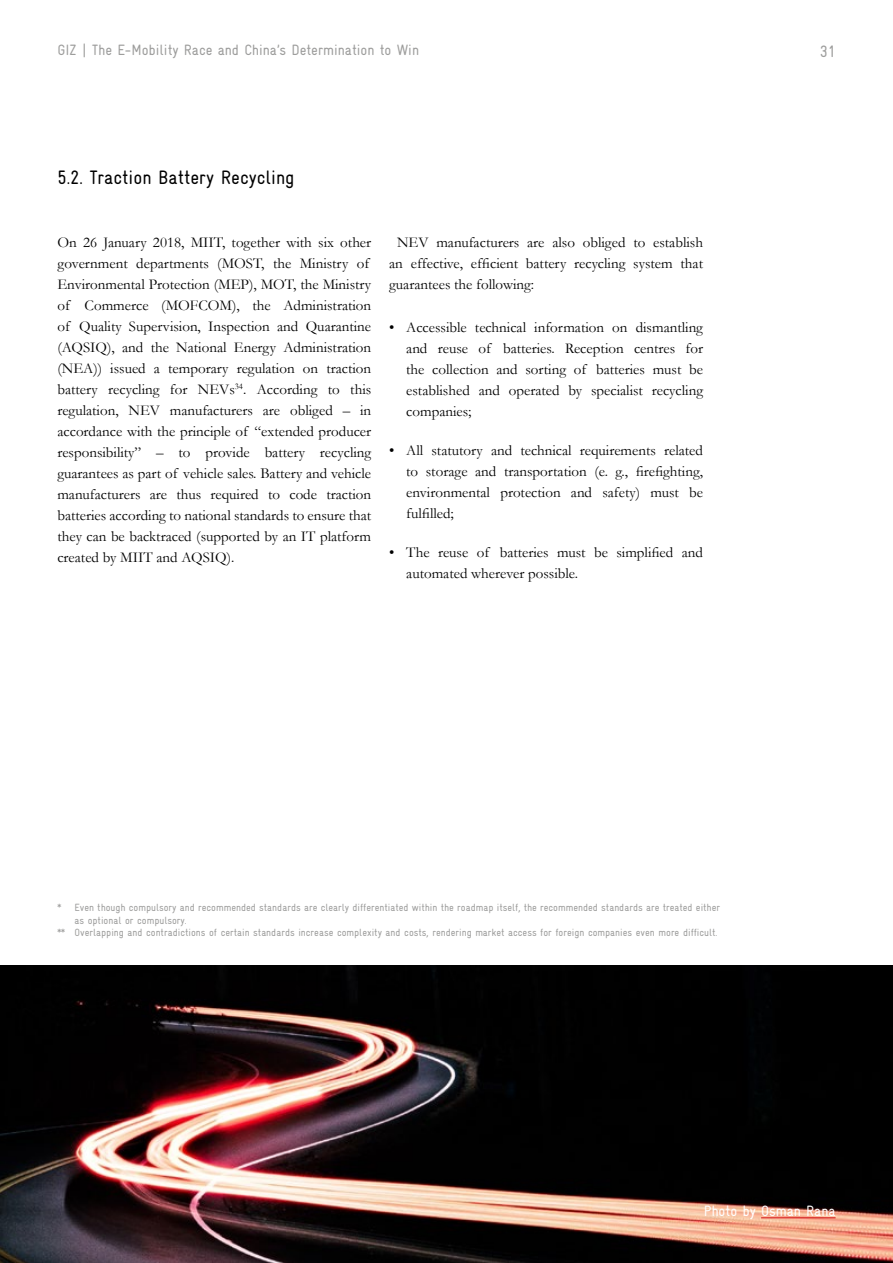
<style>
.page{position:relative;width:893px;height:1263px;background:#fff}
.page>*{position:absolute;margin:0;border:0;box-sizing:border-box;transform-origin:0 0}
.t1{font:19.5px "Gravur Condensed";color:#000}
.t2{font:16.5px "Gravur Condensed";color:#9d9d9c}
.t3{font:15px/21px "Garamond";color:#000;text-align:justify}
.t4{font:15px "Gravur Condensed";color:#9d9d9c}
.t5{font:15px "Gravur Condensed";color:#fff}
.t6{font:10.5px "Gravur Condensed";color:#9d9d9c}
</style>
<div class="page">
<img style="left:0;top:965px;width:893px;height:298px">
<hr style="left:761px;top:1217px;width:75px;height:1px;background:#d40f14">
<p class="t4" style="left:57px;top:41px;width:363px">GIZ | The E-Mobility Race and China’s Determination to Win</p>
<p class="t2" style="left:820px;top:42px;width:17px">31</p>
<h1 class="t1" style="left:57px;top:166px;width:239px">5.2. Traction Battery Recycling</h1>
<p class="t3" style="left:57px;top:232px;width:315px;text-align:left">On 26 January 2018, MIIT, together with six other government departments (MOST, the Ministry of Environmental Protection (MEP), MOT, the Ministry of Commerce (MOFCOM), the Administration of Quality Supervision, Inspection and Quarantine (AQSIQ), and the National Energy Administration (NEA)) issued a temporary regulation on traction battery recycling for NEVs<sup>34</sup>. According to this regulation, NEV manufacturers are obliged – in accordance with the principle of “extended producer responsibility” – to provide battery recycling guarantees as part of vehicle sales. Battery and vehicle manufacturers are thus required to code traction batteries according to national standards to ensure that they can be backtraced (supported by an IT platform created by MIIT and AQSIQ).</p>
<p class="t3" style="left:389px;top:232px;width:315px;text-indent:8px">NEV manufacturers are also obliged to establish an effective, efficient battery recycling system that guarantees the following:</p>
<p class="t3" style="left:406px;top:316px;width:298px;text-indent:-17px">• Accessible technical information on dismantling and reuse of batteries. Reception centres for the collection and sorting of batteries must be established and operated by specialist recycling companies;</p>
<p class="t3" style="left:406px;top:439px;width:298px;text-indent:-17px">• All statutory and technical requirements related to storage and transportation (e. g., firefighting, environmental protection and safety) must be fulfilled;</p>
<p class="t3" style="left:406px;top:541px;width:298px;text-indent:-17px">• The reuse of batteries must be simplified and automated wherever possible.</p>
<p class="t6" style="left:57px;top:902px;width:664px">* Even though compulsory and recommended standards are clearly differentiated within the roadmap itself, the recommended standards are treated either</p>
<p class="t6" style="left:74px;top:914px;width:114px">as optional or compulsory.</p>
<p class="t6" style="left:57px;top:927px;width:661px">** Overlapping and contradictions of certain standards increase complexity and costs, rendering market access for foreign companies even more difficult.</p>
<p class="t5" style="left:704px;top:1202px;width:133px">Photo by Osman Rana</p>
</div>
